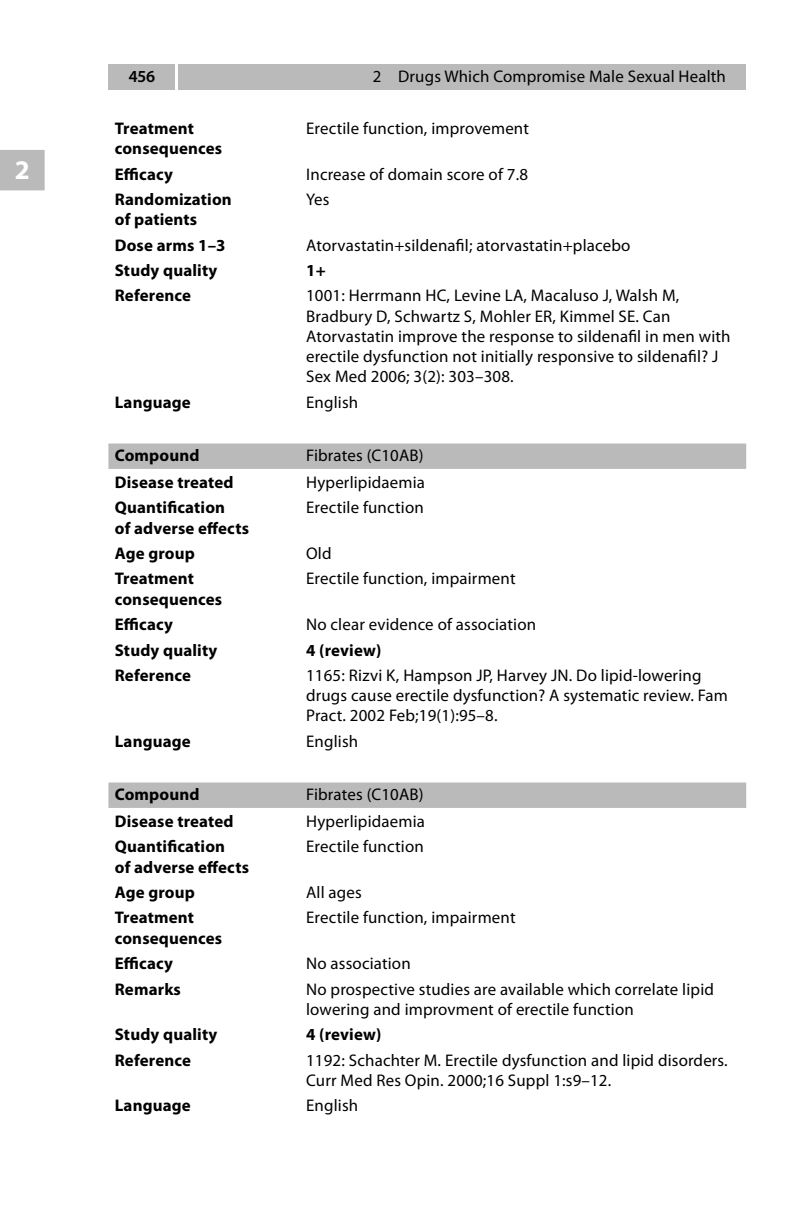
<style>
.page{position:relative;width:810px;height:1212px;background:#fff}
.page>*{position:absolute;margin:0;border:0;box-sizing:border-box;transform-origin:0 0}
.t1{font:700 27px "Myriad Pro";color:#fff}
.t2{font:16.88px/20.2px "Myriad Pro";letter-spacing:.01em;color:#000}
.t3{font:700 16.88px/20.2px "Myriad Pro";letter-spacing:.01em;color:#000}
.t4{font:600 16.88px "Myriad Pro";color:#000}
</style>
<div class="page">
<div style="left:108px;top:64px;width:67px;height:25px;background:#bababa"></div>
<div style="left:179px;top:64px;width:567px;height:25px;background:#bababa"></div>
<div style="left:0;top:150px;width:45px;height:40px;background:#bababa"></div>
<div style="left:108px;top:443px;width:638px;height:26px;background:#bababa"></div>
<div style="left:108px;top:782px;width:638px;height:26px;background:#bababa"></div>
<h1 class="t1" style="left:15px;top:152px;width:16px">2</h1>
<p class="t4" style="left:129px;top:66px;width:10px">456</p>
<p class="t2" style="left:373px;top:66px;width:354px">2 Drugs Which Compromise Male Sexual Health</p>
<p class="t3" style="left:115px;top:117px;width:109px">Treatment consequences</p>
<p class="t2" style="left:306px;top:118px;width:224px">Erectile function, improvement</p>
<p class="t3" style="left:115px;top:163px;width:60px">Efficacy</p>
<p class="t2" style="left:306px;top:163px;width:223px">Increase of domain score of 7.8</p>
<p class="t3" style="left:115px;top:189px;width:119px">Randomization of patients</p>
<p class="t2" style="left:306px;top:189px;width:25px">Yes</p>
<p class="t3" style="left:115px;top:234px;width:112px">Dose arms 1–3</p>
<p class="t2" style="left:306px;top:235px;width:326px">Atorvastatin+sildenafil; atorvastatin+placebo</p>
<p class="t3" style="left:115px;top:260px;width:104px">Study quality</p>
<p class="t3" style="left:306px;top:260px;width:21px">1+</p>
<p class="t3" style="left:115px;top:285px;width:78px">Reference</p>
<p class="t2" style="left:306px;top:285px;width:426px">1001: Herrmann HC, Levine LA, Macaluso J, Walsh M, Bradbury D, Schwartz S, Mohler ER, Kimmel SE. Can Atorvastatin improve the response to sildenafil in men with erectile dysfunction not initially responsive to sildenafil? J Sex Med 2006; 3(2): 303–308.</p>
<p class="t3" style="left:115px;top:391px;width:78px">Language</p>
<p class="t2" style="left:306px;top:392px;width:54px">English</p>
<p class="t3" style="left:115px;top:445px;width:86px">Compound</p>
<p class="t2" style="left:306px;top:445px;width:119px">Fibrates (C10AB)</p>
<p class="t3" style="left:115px;top:472px;width:120px">Disease treated</p>
<p class="t2" style="left:306px;top:472px;width:120px">Hyperlipidaemia</p>
<p class="t3" style="left:115px;top:497px;width:136px">Quantification<br>of adverse effects</p>
<p class="t2" style="left:306px;top:497px;width:119px">Erectile function</p>
<p class="t3" style="left:115px;top:543px;width:82px">Age group</p>
<p class="t2" style="left:306px;top:543px;width:27px">Old</p>
<p class="t3" style="left:115px;top:568px;width:109px">Treatment consequences</p>
<p class="t2" style="left:306px;top:568px;width:211px">Erectile function, impairment</p>
<p class="t3" style="left:115px;top:614px;width:60px">Efficacy</p>
<p class="t2" style="left:306px;top:614px;width:232px">No clear evidence of association</p>
<p class="t3" style="left:115px;top:639px;width:104px">Study quality</p>
<p class="t3" style="left:306px;top:639px;width:77px">4 (review)</p>
<p class="t3" style="left:115px;top:664px;width:78px">Reference</p>
<p class="t2" style="left:306px;top:665px;width:423px">1165: Rizvi K, Hampson JP, Harvey JN. Do lipid-lowering drugs cause erectile dysfunction? A systematic review. Fam<br>Pract. 2002 Feb;19(1):95–8.</p>
<p class="t3" style="left:115px;top:730px;width:78px">Language</p>
<p class="t2" style="left:306px;top:731px;width:54px">English</p>
<p class="t3" style="left:115px;top:784px;width:86px">Compound</p>
<p class="t2" style="left:306px;top:784px;width:119px">Fibrates (C10AB)</p>
<p class="t3" style="left:115px;top:810px;width:120px">Disease treated</p>
<p class="t2" style="left:306px;top:811px;width:120px">Hyperlipidaemia</p>
<p class="t3" style="left:115px;top:836px;width:136px">Quantification<br>of adverse effects</p>
<p class="t2" style="left:306px;top:836px;width:119px">Erectile function</p>
<p class="t3" style="left:115px;top:882px;width:82px">Age group</p>
<p class="t2" style="left:306px;top:882px;width:57px">All ages</p>
<p class="t3" style="left:115px;top:907px;width:109px">Treatment consequences</p>
<p class="t2" style="left:306px;top:907px;width:211px">Erectile function, impairment</p>
<p class="t3" style="left:115px;top:953px;width:60px">Efficacy</p>
<p class="t2" style="left:306px;top:953px;width:106px">No association</p>
<p class="t3" style="left:115px;top:978px;width:68px">Remarks</p>
<p class="t2" style="left:306px;top:978px;width:409px">No prospective studies are available which correlate lipid lowering and improvment of erectile function</p>
<p class="t3" style="left:115px;top:1024px;width:104px">Study quality</p>
<p class="t3" style="left:306px;top:1024px;width:77px">4 (review)</p>
<p class="t3" style="left:115px;top:1049px;width:78px">Reference</p>
<p class="t2" style="left:306px;top:1049px;width:423px">1192: Schachter M. Erectile dysfunction and lipid disorders.<br>Curr Med Res Opin. 2000;16 Suppl 1:s9–12.</p>
<p class="t3" style="left:115px;top:1095px;width:78px">Language</p>
<p class="t2" style="left:306px;top:1095px;width:54px">English</p>
</div>
